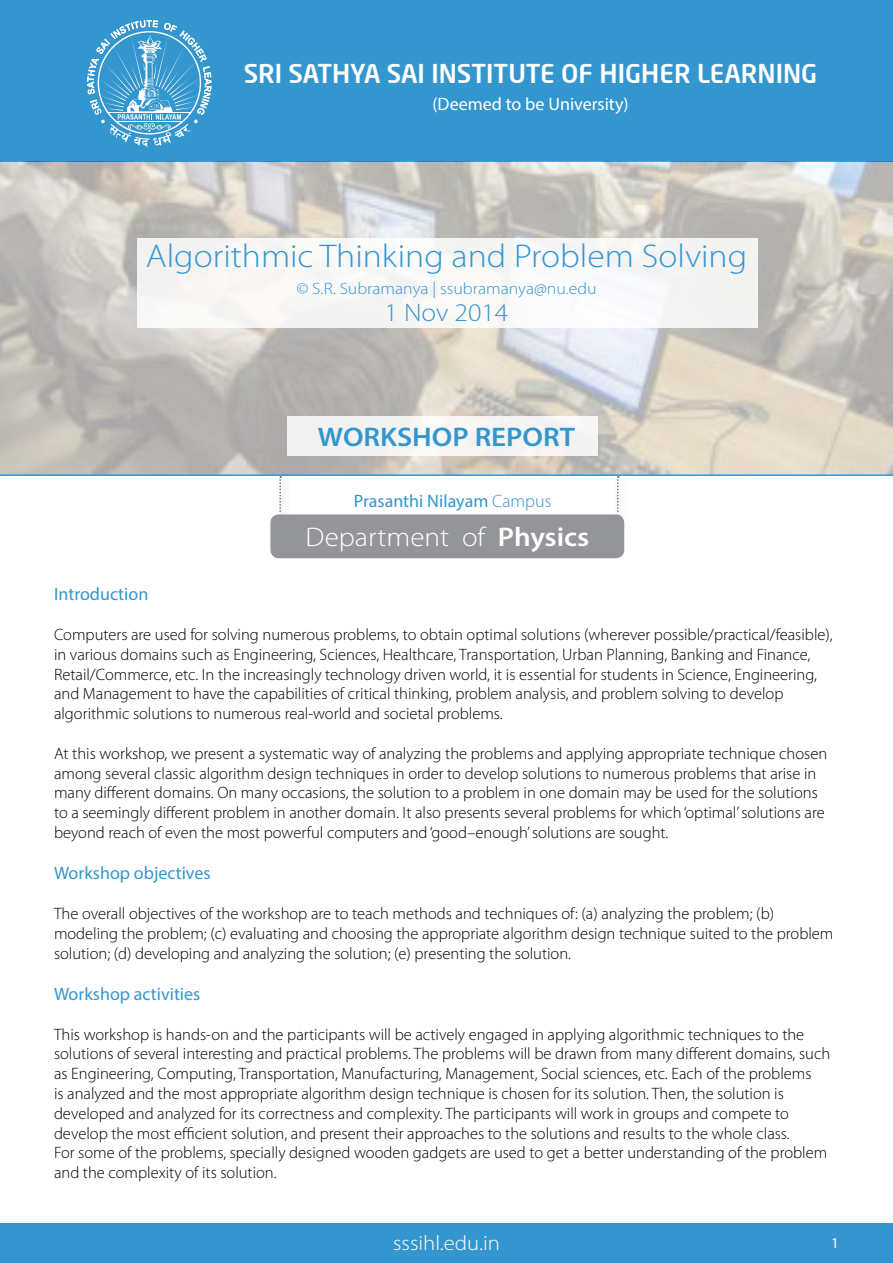
<style>
.page{position:relative;width:893px;height:1263px;background:#fff}
.page>*{position:absolute;margin:0;border:0;box-sizing:border-box;transform-origin:0 0}
.t1{font:300 33px "Myriad Pro";color:#3496ce;scale:1.08 1}
.t2{font:300 27px "Myriad Pro";color:#fff;scale:1.08 1}
.t3{font:600 27px "Myriad Pro";color:#3496ce;scale:1.08 1}
.t4{font:500 25.5px "Neo Sans";color:#fff}
.t5{font:300 25.5px "Myriad Pro";color:#3496ce;scale:1.08 1}
.t6{font:300 21px "Myriad Pro";color:#fff;scale:1.08 1}
.t7{font:18px "Myriad Pro";color:#3496ce}
.t8{font:18px "Myriad Pro";color:#fff}
.t9{font:300 16.5px/19.8px "Myriad Pro";color:#000}
.t10{font:300 16.5px "Myriad Pro";color:#3496ce;scale:1.08 1}
.t11{font:15px "Myriad Pro";color:#fff}
.s1{font-weight:300}
.s2{font-weight:600}
</style>
<div class="page">
<div style="left:0;top:0;width:893px;height:162px;background:#3496ce"></div>
<div style="left:0;top:1224px;width:893px;height:39px;background:#3496ce"></div>
<svg style="left:87px;top:20px;width:125px;height:127px"></svg>
<img style="left:0;top:162px;width:893px;height:312px">
<div style="left:287px;top:417px;width:310px;height:39px;background:#f3f3f3"></div>
<div style="left:137px;top:238px;width:621px;height:89px;background:#f7f7f6"></div>
<div style="left:274px;top:471px;width:18px;height:56px;background:#000;opacity:.75"></div>
<svg style="left:279px;top:476px;width:2px;height:38px"></svg>
<div style="left:612px;top:471px;width:18px;height:56px;background:#000;opacity:.75"></div>
<svg style="left:617px;top:476px;width:2px;height:39px"></svg>
<div style="left:270px;top:514px;width:354px;height:44px;background:#939598;border-radius:9px"></div>
<hr style="left:0;top:474px;width:893px;height:2px;background:#3496ce">
<h3 class="t4" style="left:244px;top:57px;width:575px">SRI SATHYA SAI INSTITUTE OF HIGHER LEARNING</h3>
<p class="t8" style="left:432px;top:93px;width:198px">(Deemed to be University)</p>
<h1 class="t1" style="left:146px;top:238px;width:558px">Algorithmic Thinking and Problem Solving</h1>
<p class="t10" style="left:296px;top:279px;width:280px">© S.R. Subramanya | ssubramanya@nu.edu</p>
<h3 class="t5" style="left:385px;top:299px;width:116px">1 Nov 2014</h3>
<h2 class="t3" style="left:318px;top:420px;width:240px">WORKSHOP REPORT</h2>
<p class="t7" style="left:354px;top:490px;width:199px">Prasanthi Nilayam <span class="s1">Campus</span></p>
<h2 class="t2" style="left:306px;top:522px;width:264px">Department of <span class="s2">Physics</span></h2>
<p class="t7" style="left:54px;top:583px;width:96px">Introduction</p>
<p class="t9" style="left:54px;top:625px;width:780px">Computers are used for solving numerous problems, to obtain optimal solutions (wherever possible/practical/feasible), in various domains such as Engineering, Sciences, Healthcare, Transportation, Urban Planning, Banking and Finance, Retail/Commerce, etc. In the increasingly technology driven world, it is essential for students in Science, Engineering, and Management to have the capabilities of critical thinking, problem analysis, and problem solving to develop algorithmic solutions to numerous real-world and societal problems.</p>
<p class="t9" style="left:54px;top:744px;width:775px">At this workshop, we present a systematic way of analyzing the problems and applying appropriate technique chosen among several classic algorithm design techniques in order to develop solutions to numerous problems that arise in many different domains. On many occasions, the solution to a problem in one domain may be used for the solutions to a seemingly different problem in another domain. It also presents several problems for which ‘optimal’ solutions are beyond reach of even the most powerful computers and ‘good–enough’ solutions are sought.</p>
<p class="t7" style="left:54px;top:862px;width:158px">Workshop objectives</p>
<p class="t9" style="left:54px;top:904px;width:781px">The overall objectives of the workshop are to teach methods and techniques of: (a) analyzing the problem; (b) modeling the problem; (c) evaluating and choosing the appropriate algorithm design technique suited to the problem solution; (d) developing and analyzing the solution; (e) presenting the solution.</p>
<p class="t7" style="left:54px;top:983px;width:148px">Workshop activities</p>
<p class="t9" style="left:54px;top:1024px;width:778px">This workshop is hands-on and the participants will be actively engaged in applying algorithmic techniques to the solutions of several interesting and practical problems. The problems will be drawn from many different domains, such as Engineering, Computing, Transportation, Manufacturing, Management, Social sciences, etc. Each of the problems<br>is analyzed and the most appropriate algorithm design technique is chosen for its solution. Then, the solution is developed and analyzed for its correctness and complexity. The participants will work in groups and compete to develop the most efficient solution, and present their approaches to the solutions and results to the whole class.<br>For some of the problems, specially designed wooden gadgets are used to get a better understanding of the problem and the complexity of its solution.</p>
<p class="t6" style="left:393px;top:1231px;width:100px">sssihl.edu.in</p>
<p class="t11" style="left:831px;top:1233px;width:9px">1</p>
</div>
